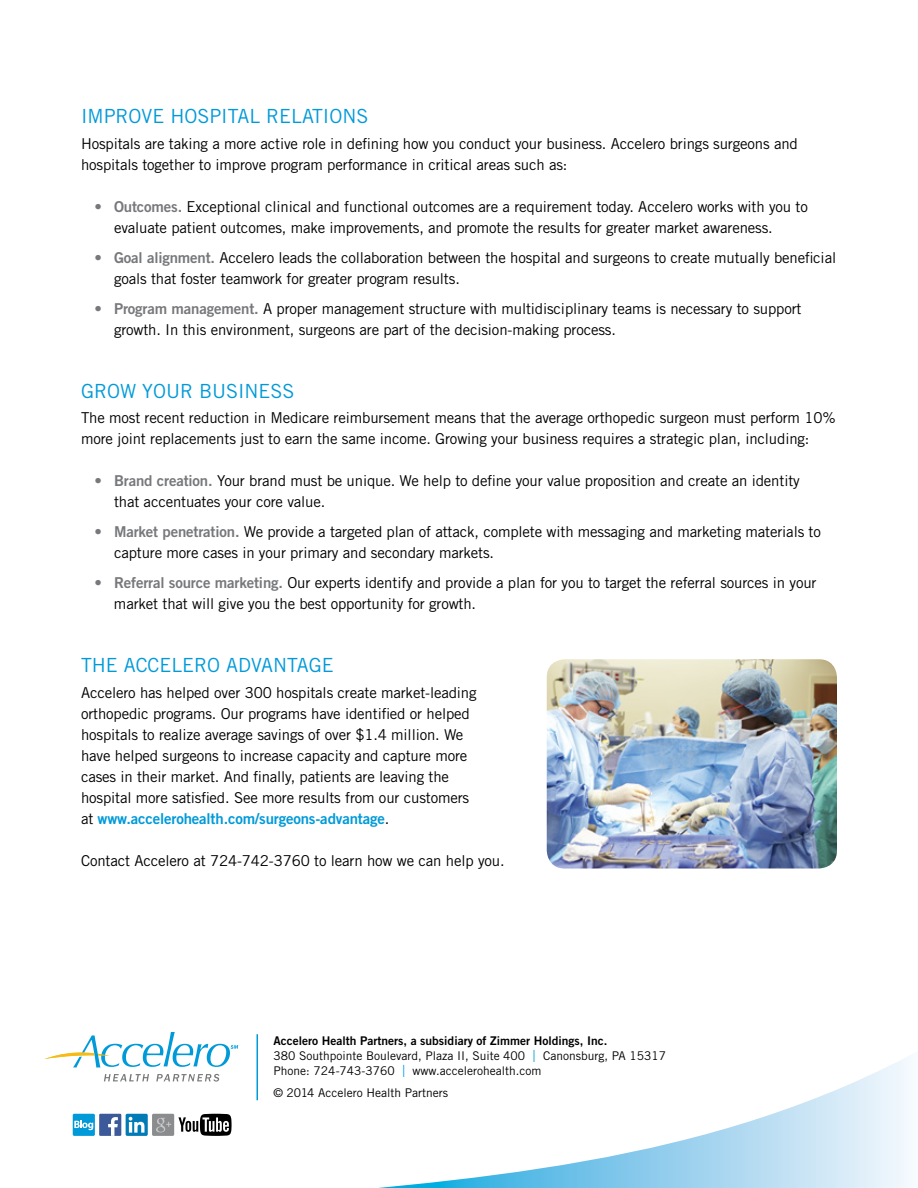
<style>
.page{position:relative;width:918px;height:1188px;background:#fff}
.page>*{position:absolute;margin:0;border:0;box-sizing:border-box;transform-origin:0 0}
.t1{font:19.5px "Trade Gothic";color:#009ad9}
.t2{font:15px/21px "Trade Gothic";letter-spacing:-.01em;color:#000}
.t3{font:15px "Trade Gothic Bold Two";letter-spacing:-.01em;color:#009ad9}
.t4{font:12px/15px "Trade Gothic";color:#000}
.t5{font:12px "Trade Gothic Bold Two";color:#000}
.s1{font-family:"Trade Gothic Bold Two";color:#77787b}
.s2{font-family:"Trade Gothic";color:#000}
.s3{font-weight:300;font-size:16.8px;color:#009ad9}
</style>
<div class="page">
<svg style="left:238px;top:1045px;width:675px;height:143px"></svg>
<hr style="left:256px;top:1034px;width:2px;height:66px;background:#009ad9">
<svg style="left:104px;top:1074px;width:45px;height:7px"></svg>
<svg style="left:156px;top:1074px;width:63px;height:8px"></svg>
<svg style="left:44px;top:1033px;width:194px;height:35px"></svg>
<div style="left:99px;top:1114px;width:22px;height:22px;background:#3c5a99"></div>
<svg style="left:108px;top:1117px;width:10px;height:19px"></svg>
<svg style="left:126px;top:1114px;width:22px;height:22px"></svg>
<svg style="left:129px;top:1117px;width:15px;height:16px"></svg>
<div style="left:73px;top:1114px;width:22px;height:22px;background:#009ad9;border-radius:2px"></div>
<svg style="left:74px;top:1120px;width:19px;height:10px"></svg>
<svg style="left:178px;top:1114px;width:54px;height:22px"></svg>
<div style="left:152px;top:1114px;width:22px;height:22px;background:#8a8c8e;border-radius:2px"></div>
<svg style="left:156px;top:1118px;width:15px;height:14px"></svg>
<img style="left:547px;top:659px;width:290px;height:210px">
<h1 class="t1" style="left:81px;top:104px;width:289px">IMPROVE HOSPITAL RELATIONS</h1>
<p class="t2" style="left:81px;top:133px;width:718px">Hospitals are taking a more active role in defining how you conduct your business. Accelero brings surgeons and hospitals together to improve program performance in critical areas such as:</p>
<p class="t2" style="left:114px;top:196px;width:695px;text-indent:-20px"><span class="s1">• Outcomes.</span> Exceptional clinical and functional outcomes are a requirement today. Accelero works with you to evaluate patient outcomes, make improvements, and promote the results for greater market awareness.</p>
<p class="t2" style="left:114px;top:247px;width:724px;text-indent:-20px"><span class="s1">• Goal alignment.</span> Accelero leads the collaboration between the hospital and surgeons to create mutually beneficial goals that foster teamwork for greater program results.</p>
<p class="t2" style="left:114px;top:298px;width:689px;text-indent:-20px"><span class="s1">• Program management.</span> A proper management structure with multidisciplinary teams is necessary to support growth. In this environment, surgeons are part of the decision-making process.</p>
<h1 class="t1" style="left:81px;top:379px;width:215px">GROW YOUR BUSINESS</h1>
<p class="t2" style="left:81px;top:407px;width:756px">The most recent reduction in Medicare reimbursement means that the average orthopedic surgeon must perform 10% more joint replacements just to earn the same income. Growing your business requires a strategic plan, including:</p>
<p class="t2" style="left:114px;top:470px;width:687px;text-indent:-20px"><span class="s1">• Brand creation.</span> Your brand must be unique. We help to define your value proposition and create an identity that accentuates your core value.</p>
<p class="t2" style="left:114px;top:521px;width:708px;text-indent:-20px"><span class="s1">• Market penetration.</span> We provide a targeted plan of attack, complete with messaging and marketing materials to capture more cases in your primary and secondary markets.</p>
<p class="t2" style="left:114px;top:572px;width:704px;text-indent:-19px"><span class="s1">• Referral source marketing.</span> Our experts identify and provide a plan for you to target the referral sources in your market that will give you the best opportunity for growth.</p>
<h1 class="t1" style="left:81px;top:653px;width:254px">THE ACCELERO ADVANTAGE</h1>
<p class="t2" style="left:81px;top:682px;width:397px">Accelero has helped over 300 hospitals create market-leading orthopedic programs. Our programs have identified or helped hospitals to realize average savings of over $1.4 million. We have helped surgeons to increase capacity and capture more cases in their market. And finally, patients are leaving the hospital more satisfied. See more results from our customers</p>
<p class="t3" style="left:81px;top:809px;width:310px"><span class="s2">at</span> www.accelerohealth.com/surgeons-advantage<span class="s2">.</span></p>
<p class="t2" style="left:81px;top:850px;width:425px">Contact Accelero at 724-742-3760 to learn how we can help you.</p>
<p class="t5" style="left:273px;top:1033px;width:336px">Accelero Health Partners, a subsidiary of Zimmer Holdings, Inc.</p>
<p class="t4" style="left:273px;top:1048px;width:394px">380 Southpointe Boulevard, Plaza II, Suite 400 <span class="s3">I</span> Canonsburg, PA 15317<br>Phone: 724-743-3760 <span class="s3">I</span> www.accelerohealth.com</p>
<p class="t4" style="left:273px;top:1086px;width:176px">© 2014 Accelero Health Partners</p>
</div>
